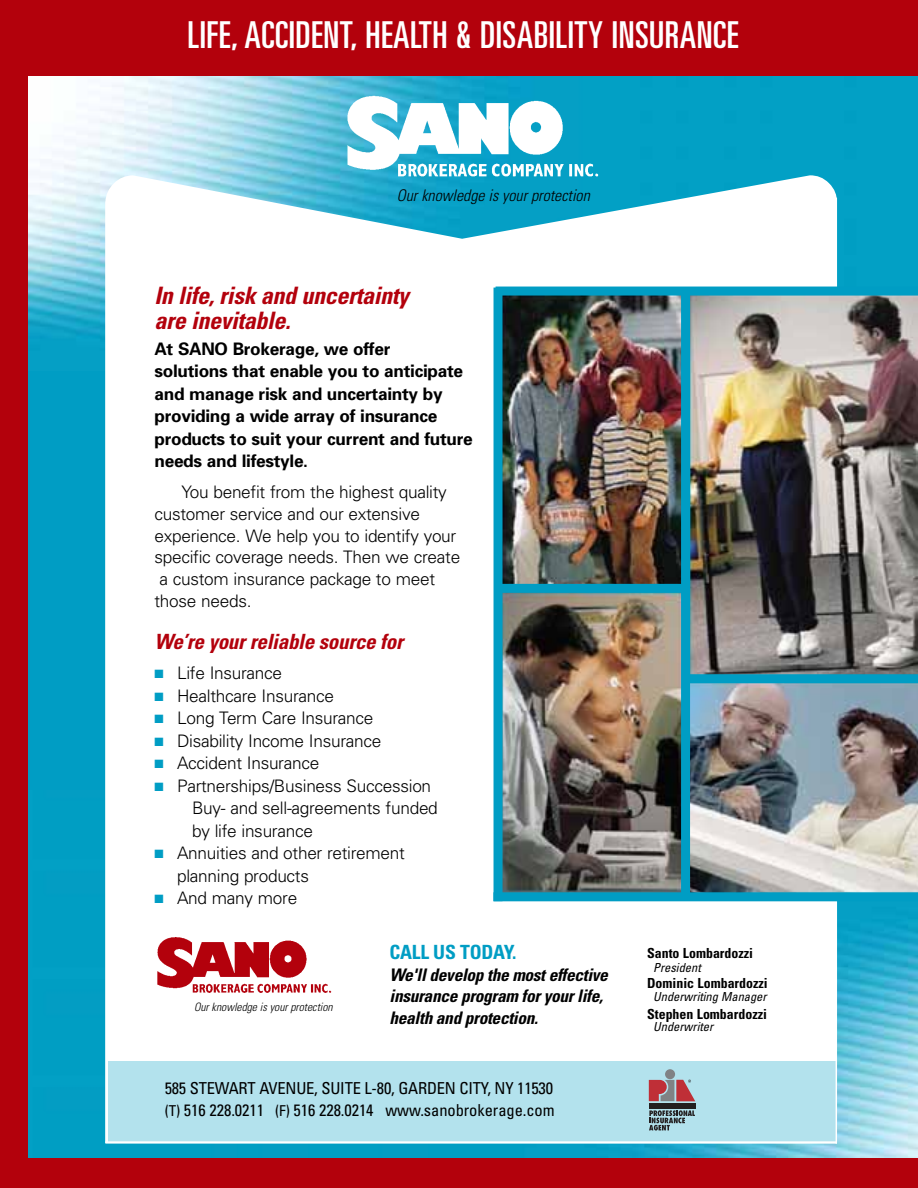
<style>
.page{position:relative;width:918px;height:1188px;background:#b3010c}
.page>*{position:absolute;margin:0;border:0;box-sizing:border-box;transform-origin:0 0}
.t1{font:ultra-condensed 37.05px "Univers";letter-spacing:.015em;color:#fff}
.t2{font:italic 700 condensed 24px/25.5px "Univers";color:#b3010c}
.t3{font:italic 700 condensed 21px "Univers";color:#b3010c}
.t4{font:700 condensed 19.65px "Univers";letter-spacing:-.015em;color:#009dc4}
.t5{font:italic 700 condensed 17.4px/21.6px "Univers";letter-spacing:-.02em;color:#000}
.t6{font:300 17.25px/21.8px "Univers";letter-spacing:-.015em;color:#000}
.t7{font:700 17.25px/22.5px "Univers";letter-spacing:-.015em;color:#000}
.t8{font:condensed 16.5px/22.5px "Univers";letter-spacing:-.015em;color:#000}
.t9{font:italic 300 condensed 16.05px "Univers";color:#000}
.t10{font:700 condensed 13.95px "Univers";color:#000}
.t11{font:italic condensed 12.45px "Univers";color:#000}
.t12{font:italic 300 condensed 11.55px "Univers";color:#000}
.s1{color:#009dc4}
.s2{font-size:15px}
</style>
<div class="page">
<img style="left:29px;top:76px;width:889px;height:295px">
<img style="left:29px;top:790px;width:889px;height:368px">
<div style="left:29px;top:371px;width:889px;height:419px;background:#009dc4"></div>
<div style="left:105px;top:175px;width:732px;height:966px;background:#fff"></div>
<div style="left:108px;top:1062px;width:727px;height:81px;background:#b3e2ed"></div>
<hr style="left:105px;top:202px;width:2px;height:941px;background:#fff">
<hr style="left:836px;top:198px;width:1px;height:946px;background:#fff">
<hr style="left:105px;top:1141px;width:732px;height:3px;background:#fff">
<img style="left:342px;top:91px;width:259px;height:93px">
<div style="left:665px;top:1069px;width:10px;height:10px;background:#808285;border-radius:50%"></div>
<div style="left:649px;top:1103px;width:47px;height:6px;background:#231f20"></div>
<svg style="left:649px;top:1110px;width:46px;height:21px"></svg>
<svg style="left:649px;top:1080px;width:46px;height:21px"></svg>
<img style="left:690px;top:683px;width:228px;height:209px">
<img style="left:690px;top:296px;width:228px;height:378px">
<img style="left:503px;top:296px;width:178px;height:288px">
<img style="left:503px;top:593px;width:178px;height:299px">
<div style="left:494px;top:288px;width:9px;height:613px;background:#009dc4"></div>
<div style="left:681px;top:289px;width:9px;height:610px;background:#009dc4"></div>
<div style="left:501px;top:584px;width:187px;height:9px;background:#009dc4"></div>
<div style="left:688px;top:674px;width:230px;height:9px;background:#009dc4"></div>
<div style="left:493px;top:892px;width:425px;height:9px;background:#009dc4"></div>
<div style="left:496px;top:287px;width:422px;height:9px;background:#009dc4"></div>
<img style="left:154px;top:933px;width:179px;height:65px">
<h1 class="t1" style="left:188px;top:21px;width:553px">LIFE, ACCIDENT, HEALTH &amp; DISABILITY INSURANCE</h1>
<p class="t9" style="left:397px;top:190px;width:198px">Ourknowledge is yourprotection</p>
<h2 class="t2" style="left:154px;top:285px;width:261px">In life,risk and uncertainty are inevitable.</h2>
<p class="t7" style="left:154px;top:339px;width:320px">At SANO Brokerage, we offer<br>solutions that enable you to anticipate and manage risk and uncertainty by providing a wide array of insurance products to suit your current and future needs and lifestyle.</p>
<p class="t6" style="left:154px;top:483px;width:307px;text-indent:27px">You benefit from the highest quality customer service and our extensive experience. We help you to identify your specific coverage needs. Then we create a custom insurance package to meet those needs.</p>
<p class="t3" style="left:154px;top:634px;width:254px">We’re yourreliable source for</p>
<p class="t6" style="left:154px;top:664px;width:129px"><span class="s1">■</span> Life Insurance</p>
<p class="t6" style="left:154px;top:687px;width:181px"><span class="s1">■</span> Healthcare Insurance</p>
<p class="t6" style="left:154px;top:709px;width:221px"><span class="s1">■</span> Long Term Care Insurance</p>
<p class="t6" style="left:154px;top:732px;width:228px"><span class="s1">■</span> Disability Income Insurance</p>
<p class="t6" style="left:154px;top:754px;width:166px"><span class="s1">■</span> Accident Insurance</p>
<p class="t6" style="left:192px;top:776px;width:247px;line-height:22.5px;text-indent:-38px"><span class="s1">■</span> Partnerships/Business Succession<br>Buy- and sell-agreements funded by life insurance</p>
<p class="t6" style="left:177px;top:844px;width:229px;line-height:22.5px;text-indent:-23px"><span class="s1">■</span> Annuities and other retirement planning products</p>
<p class="t6" style="left:154px;top:889px;width:144px"><span class="s1">■</span> And many more</p>
<p class="t12" style="left:194px;top:1003px;width:142px">Ourknowledge is yourprotection</p>
<p class="t4" style="left:390px;top:945px;width:129px">CALL US TODAY.</p>
<p class="t5" style="left:390px;top:966px;width:223px">We'lldevelop the mosteffective insurance program foryourlife, health and protection.</p>
<p class="t8" style="left:165px;top:1078px;width:392px">585 STEWART AVENUE, SUITE L-80, GARDEN CITY, NY 11530 <span class="s2">(T)</span> 516 228.0211 <span class="s2">(F)</span> 516 228.0214 www.sanobrokerage.com</p>
<p class="t10" style="left:647px;top:948px;width:108px">Santo Lombardozzi</p>
<p class="t11" style="left:653px;top:963px;width:52px">President</p>
<p class="t10" style="left:647px;top:978px;width:122px">Dominic Lombardozzi</p>
<p class="t11" style="left:653px;top:992px;width:117px">Underwriting Manager</p>
<p class="t10" style="left:647px;top:1009px;width:121px">Stephen Lombardozzi</p>
<p class="t11" style="left:653px;top:1022px;width:64px">Underwriter</p>
</div>
